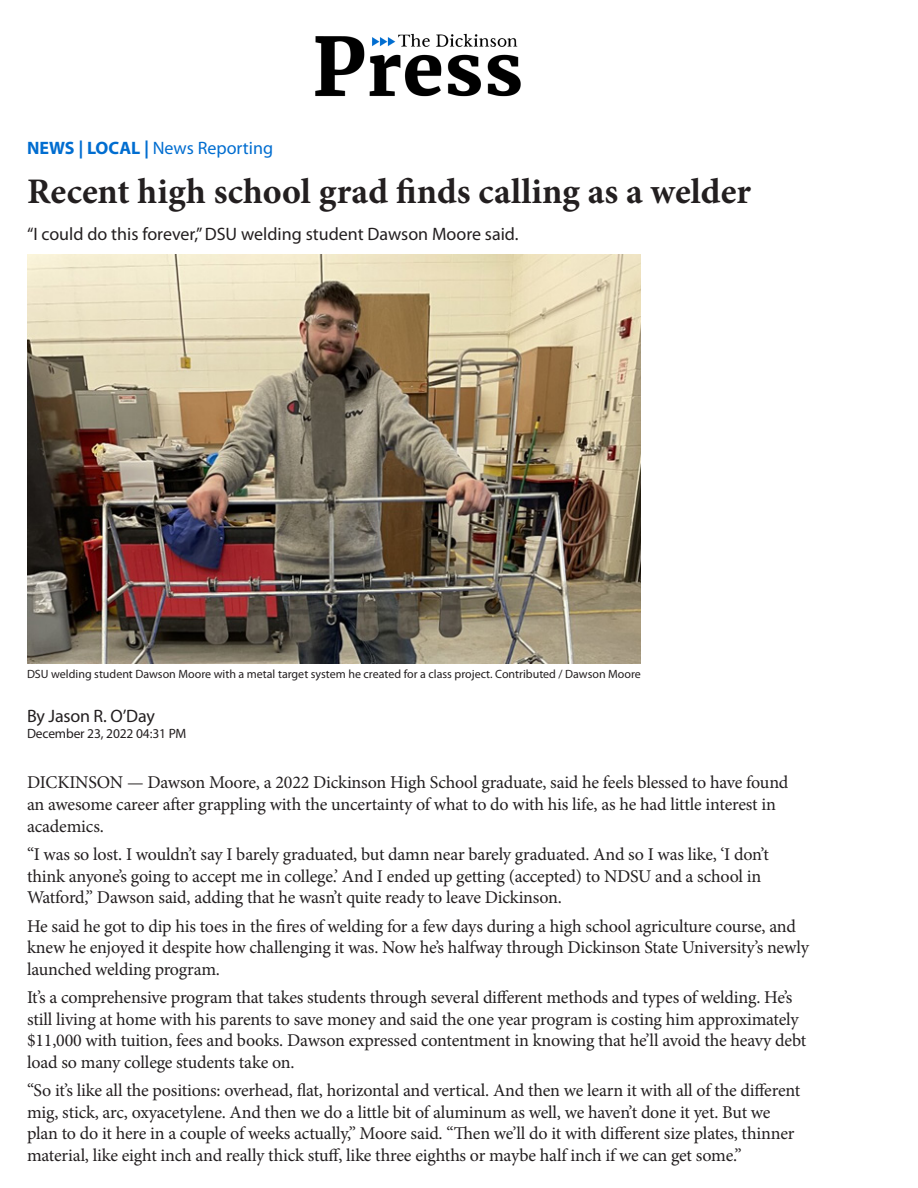
<style>
.page{position:relative;width:918px;height:1188px;background:#fff}
.page>*{position:absolute;margin:0;border:0;box-sizing:border-box;transform-origin:0 0}
.t1{font:700 36px "Minion Pro";color:#231f20}
.t2{font:18px/21.6px "Minion Pro";letter-spacing:-.01em;color:#231f20}
.t3{font:18px "Myriad Pro";color:#231f20}
.t4{font:18px "Myriad Pro";color:#006dd0}
.t5{font:13.5px "Myriad Pro";letter-spacing:-.01em;color:#231f20}
.t6{font:12px "Myriad Pro";color:#231f20}
.s1{font-weight:700}
</style>
<div class="page">
<img style="left:315px;top:33px;width:206px;height:64px">
<img style="left:28px;top:254px;width:613px;height:409px">
<p class="t4" style="left:27px;top:137px;width:248px"><span class="s1">NEWS | LOCAL |</span> News Reporting</p>
<p class="t1" style="left:27px;top:166px;width:725px">Recent high school grad finds calling as a welder</p>
<p class="t3" style="left:27px;top:223px;width:493px">“I could do this forever,” DSU welding student Dawson Moore said.</p>
<p class="t6" style="left:27px;top:667px;width:615px">DSU welding student Dawson Moore with a metal target system he created for a class project. Contributed / Dawson Moore</p>
<p class="t3" style="left:27px;top:705px;width:129px">By Jason R. O’Day</p>
<p class="t5" style="left:27px;top:726px;width:161px">December 23, 2022 04:31 PM</p>
<p class="t2" style="left:27px;top:772px;width:763px">DICKINSON — Dawson Moore, a 2022 Dickinson High School graduate, said he feels blessed to have found an awesome career after grappling with the uncertainty of what to do with his life, as he had little interest in academics.</p>
<p class="t2" style="left:27px;top:843px;width:744px">“I was so lost. I wouldn’t say I barely graduated, but damn near barely graduated. And so I was like, ‘I don’t think anyone’s going to accept me in college.’ And I ended up getting (accepted) to NDSU and a school in<br>Watford,” Dawson said, adding that he wasn’t quite ready to leave Dickinson.</p>
<p class="t2" style="left:27px;top:915px;width:784px">He said he got to dip his toes in the fires of welding for a few days during a high school agriculture course, and knew he enjoyed it despite how challenging it was. Now he’s halfway through Dickinson State University’s newly launched welding program.</p>
<p class="t2" style="left:27px;top:987px;width:781px">It’s a comprehensive program that takes students through several different methods and types of welding. He’s still living at home with his parents to save money and said the one year program is costing him approximately $11,000 with tuition, fees and books. Dawson expressed contentment in knowing that he’ll avoid the heavy debt load so many college students take on.</p>
<p class="t2" style="left:27px;top:1080px;width:775px">“So it’s like all the positions: overhead, flat, horizontal and vertical. And then we learn it with all of the different mig, stick, arc, oxyacetylene. And then we do a little bit of aluminum as well, we haven’t done it yet. But we plan to do it here in a couple of weeks actually,” Moore said. “Then we’ll do it with different size plates, thinner material, like eight inch and really thick stuff, like three eighths or maybe half inch if we can get some.”</p>
</div>
